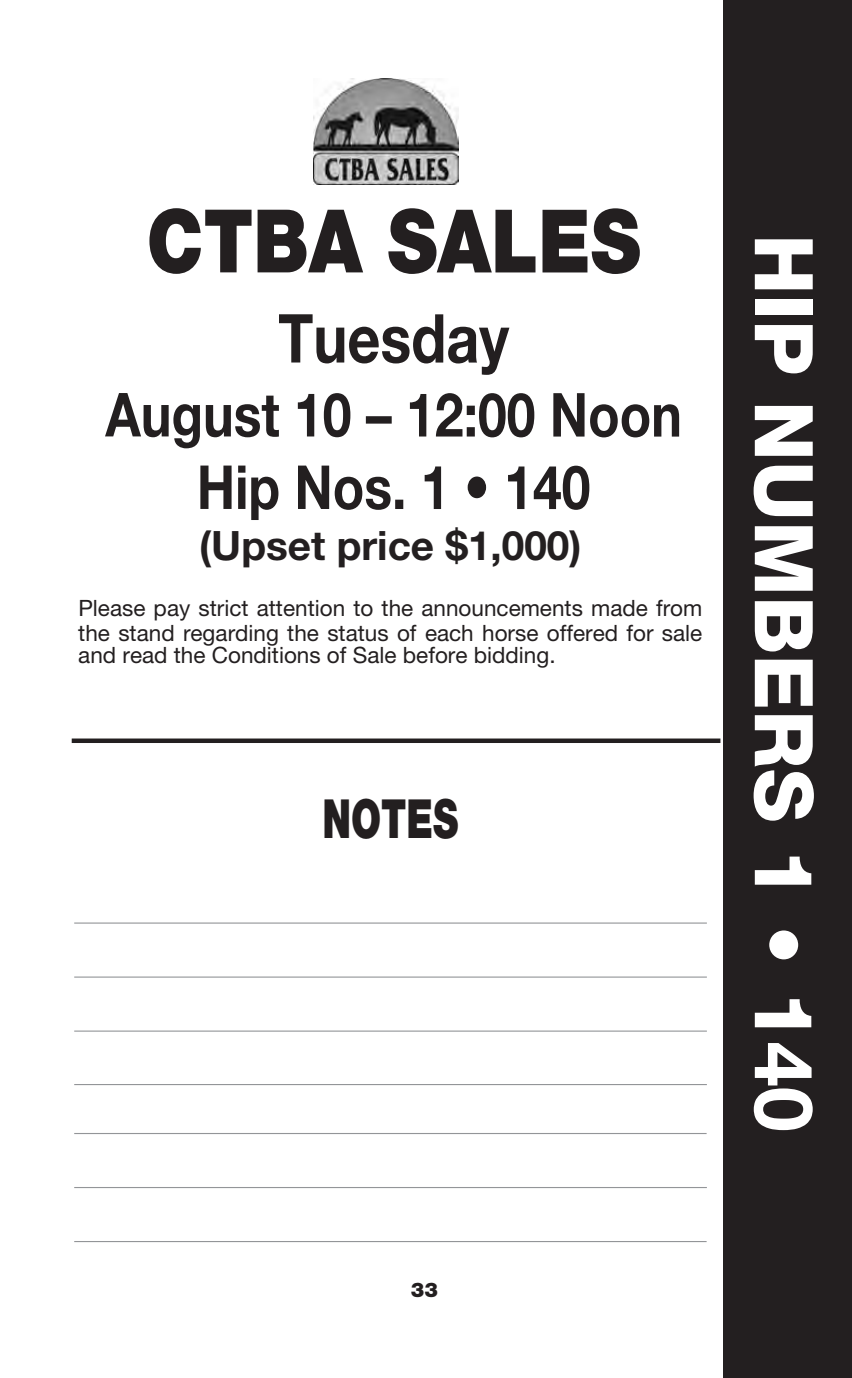
<style>
.page{position:relative;width:852px;height:1378px;background:#fff}
.page>*{position:absolute;margin:0;border:0;box-sizing:border-box;transform-origin:0 0}
.t1{font:900 87.75px "Helvetica Neue";color:#231f20;scale:.85 1}
.t2{font:800 81px "Helvetica Neue";color:#fff}
.t3{font:700 67.5px "Helvetica Neue";color:#231f20;scale:.85 1}
.t4{font:700 60.75px/72.5px "Helvetica Neue";color:#231f20;text-align:center;scale:.85 1}
.t5{font:900 54px "Helvetica Neue";color:#231f20;scale:.7 1}
.t6{font:700 40.5px "Helvetica Neue";color:#231f20}
.t7{font:22.5px/25.2px "Helvetica Neue";color:#231f20}
.t8{font:900 20.25px "Helvetica Neue";color:#231f20}
.s1{font-weight:700}
</style>
<div class="page">
<div style="left:72px;top:738px;width:648px;height:5px;background:#231f20"></div>
<div style="left:722px;top:0;width:129px;height:1378px;background:#231f20"></div>
<hr style="left:74px;top:922px;width:632px;height:1px;background:#939598">
<hr style="left:74px;top:976px;width:632px;height:1px;background:#939598">
<hr style="left:74px;top:1030px;width:632px;height:1px;background:#939598">
<hr style="left:74px;top:1084px;width:632px;height:1px;background:#939598">
<hr style="left:74px;top:1133px;width:632px;height:1px;background:#939598">
<hr style="left:74px;top:1187px;width:632px;height:1px;background:#939598">
<hr style="left:74px;top:1241px;width:632px;height:1px;background:#939598">
<img style="left:314px;top:78px;width:144px;height:106px">
<p class="t1" style="left:147px;top:189px;width:582px">CTBA SALES</p>
<p class="t3" style="left:278px;top:297px;width:273px">Tuesday</p>
<p class="t4" style="left:105px;top:377px;width:679px">August 10 – 12:00 Noon<br>Hip Nos. 1 • 140</p>
<p class="t6" style="left:199px;top:521px;width:384px">(Upset price $1,000)</p>
<p class="t7" style="left:78px;top:595px;width:625px">Please pay strict attention to the announcements made from the stand regarding the status of each horse offered for sale</p>
<p class="t7" style="left:78px;top:641px;width:478px">and read the Conditions of Sale before bidding.</p>
<p class="t5" style="left:322px;top:786px;width:196px">NOTES</p>
<p class="t2" style="left:831px;top:234px;width:899px;rotate:90deg">HIP NUMBERS 1 • 1<span class="s1">40</span></p>
<p class="t8" style="left:411px;top:1277px;width:29px">33</p>
</div>
